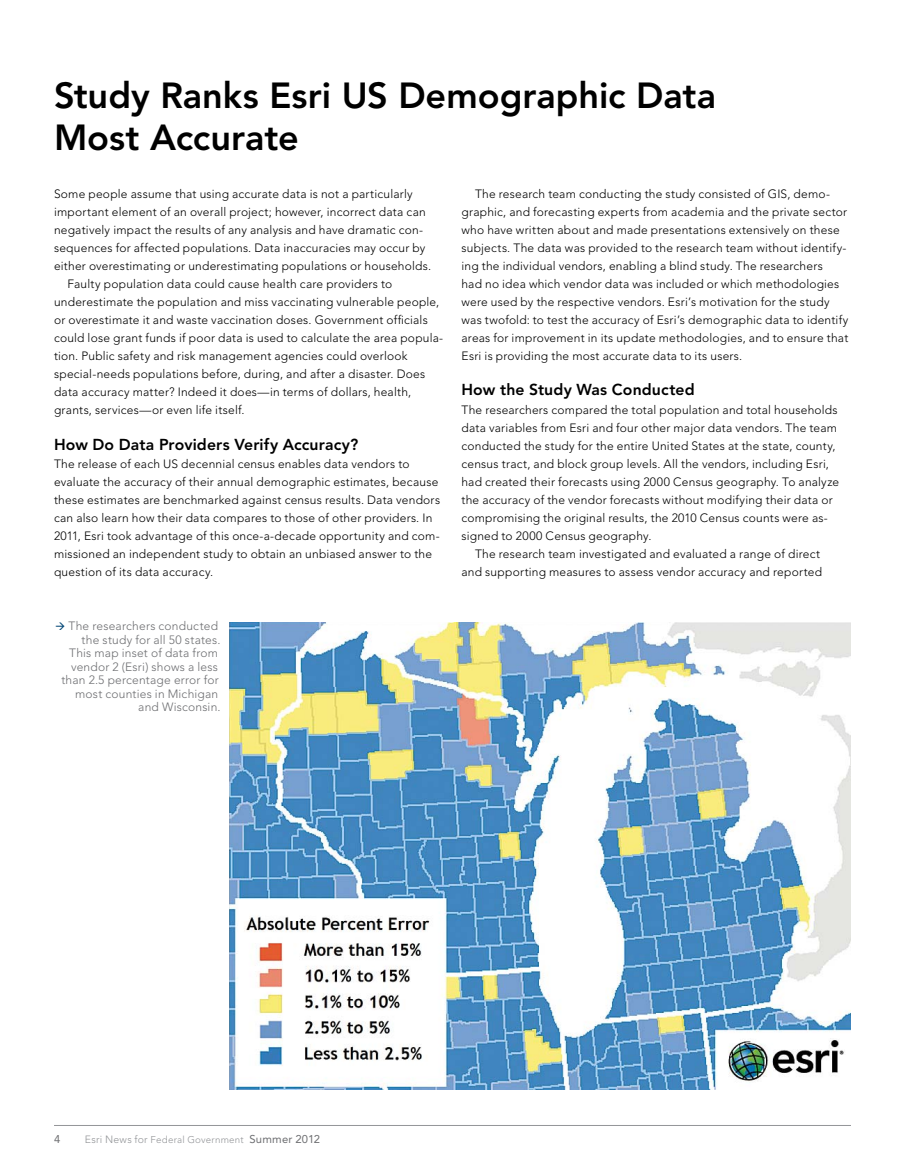
<style>
.page{position:relative;width:905px;height:1175px;background:#fff}
.page>*{position:absolute;margin:0;border:0;box-sizing:border-box;transform-origin:0 0}
.t1{font:800 36px/42px "Avenir LT Std";color:#000}
.t2{font:800 15.75px "Avenir LT Std";letter-spacing:.01em;color:#000}
.t3{font:300 12px/18px "Avenir LT Std";letter-spacing:.015em;color:#000}
.t4{font:300 12px/13.5px "Avenir LT Std";letter-spacing:.015em;color:#6d6e71;text-align:right}
.t5{font:11.25px "Avenir LT Std";color:#6d6e71}
.t6{font:300 9.75px "Avenir LT Std";letter-spacing:.025em;color:#939598}
.s1{color:#004575}
.s2{font-size:10.5px}
.s3{font-weight:400;font-size:11.25px;color:#6d6e71}
</style>
<div class="page">
<img style="left:229px;top:622px;width:621px;height:467px">
<hr style="left:54px;top:1125px;width:796px;height:1px;background:#939598">
<h1 class="t1" style="left:54px;top:75px;width:663px">Study Ranks Esri US Demographic Data<br>Most Accurate</h1>
<p class="t3" style="left:54px;top:185px;width:360px">Some people assume that using accurate data is not a particularly</p>
<p class="t3" style="left:54px;top:203px;width:373px">important element of an overall project; however, incorrect data can</p>
<p class="t3" style="left:54px;top:221px;width:370px">negatively impact the results of any analysis and have dramatic con-</p>
<p class="t3" style="left:54px;top:239px;width:373px">sequences for affected populations. Data inaccuracies may occur by</p>
<p class="t3" style="left:54px;top:257px;width:378px">either overestimating or underestimating populations or households.</p>
<p class="t3" style="left:68px;top:275px;width:326px">Faulty population data could cause health care providers to</p>
<p class="t3" style="left:54px;top:293px;width:387px">underestimate the population and miss vaccinating vulnerable people,</p>
<p class="t3" style="left:54px;top:311px;width:375px">or overestimate it and waste vaccination doses. Government officials</p>
<p class="t3" style="left:54px;top:329px;width:390px">could lose grant funds if poor data is used to calculate the area popula-</p>
<p class="t3" style="left:54px;top:347px;width:355px">tion. Public safety and risk management agencies could overlook</p>
<p class="t3" style="left:54px;top:365px;width:373px">special-needs populations before, during, and after a disaster. Does</p>
<p class="t3" style="left:54px;top:383px;width:358px">data accuracy matter? Indeed it does—in terms of dollars, health,</p>
<p class="t3" style="left:54px;top:401px;width:192px">grants, services—or even life itself.</p>
<h2 class="t2" style="left:54px;top:435px;width:306px">How Do Data Providers Verify Accuracy?</h2>
<p class="t3" style="left:54px;top:455px;width:387px">The release of each US decennial census enables data vendors to evaluate the accuracy of their annual demographic estimates, because these estimates are benchmarked against census results. Data vendors can also learn how their data compares to those of other providers. In 2011, Esri took advantage of this once-a-decade opportunity and com&shy;missioned an independent study to obtain an unbiased answer to the question of its data accuracy.</p>
<p class="t3" style="left:461px;top:185px;width:388px;text-indent:14px">The research team conducting the study consisted of GIS, demo&shy;graphic, and forecasting experts from academia and the private sector who have written about and made presentations extensively on these subjects. The data was provided to the research team without identify&shy;ing the individual vendors, enabling a blind study. The researchers<br>had no idea which vendor data was included or which methodologies were used by the respective vendors. Esri’s motivation for the study was twofold: to test the accuracy of Esri’s demographic data to identify areas for improvement in its update methodologies, and to ensure that Esri is providing the most accurate data to its users.</p>
<h2 class="t2" style="left:461px;top:381px;width:235px">How the Study Was Conducted</h2>
<p class="t3" style="left:461px;top:401px;width:378px">The researchers compared the total population and total households</p>
<p class="t3" style="left:461px;top:419px;width:377px">data variables from Esri and four other major data vendors. The team</p>
<p class="t3" style="left:461px;top:437px;width:375px">conducted the study for the entire United States at the state, county,</p>
<p class="t3" style="left:461px;top:455px;width:369px">census tract, and block group levels. All the vendors, including Esri,</p>
<p class="t3" style="left:461px;top:473px;width:379px">had created their forecasts using 2000 Census geography. To analyze</p>
<p class="t3" style="left:461px;top:491px;width:373px">the accuracy of the vendor forecasts without modifying their data or</p>
<p class="t3" style="left:461px;top:509px;width:368px">compromising the original results, the 2010 Census counts were as-</p>
<p class="t3" style="left:461px;top:527px;width:191px">signed to 2000 Census geography.</p>
<p class="t3" style="left:475px;top:545px;width:346px">The research team investigated and evaluated a range of direct</p>
<p class="t3" style="left:461px;top:563px;width:362px">and supporting measures to assess vendor accuracy and reported</p>
<p class="t4" style="left:55px;top:619px;width:167px"><span class="s1">→</span> The researchers conducted the study for all 50 states.<br>This map inset of data from vendor 2 (Esri) shows a less than 2.5 percentage error for most counties in Michigan and Wisconsin.</p>
<p class="t5" style="left:54px;top:1133px;width:8px">4</p>
<p class="t6" style="left:85px;top:1134px;width:237px"><span class="s2">Esri News for</span> Federal Government <span class="s3">Summer 2012</span></p>
</div>
